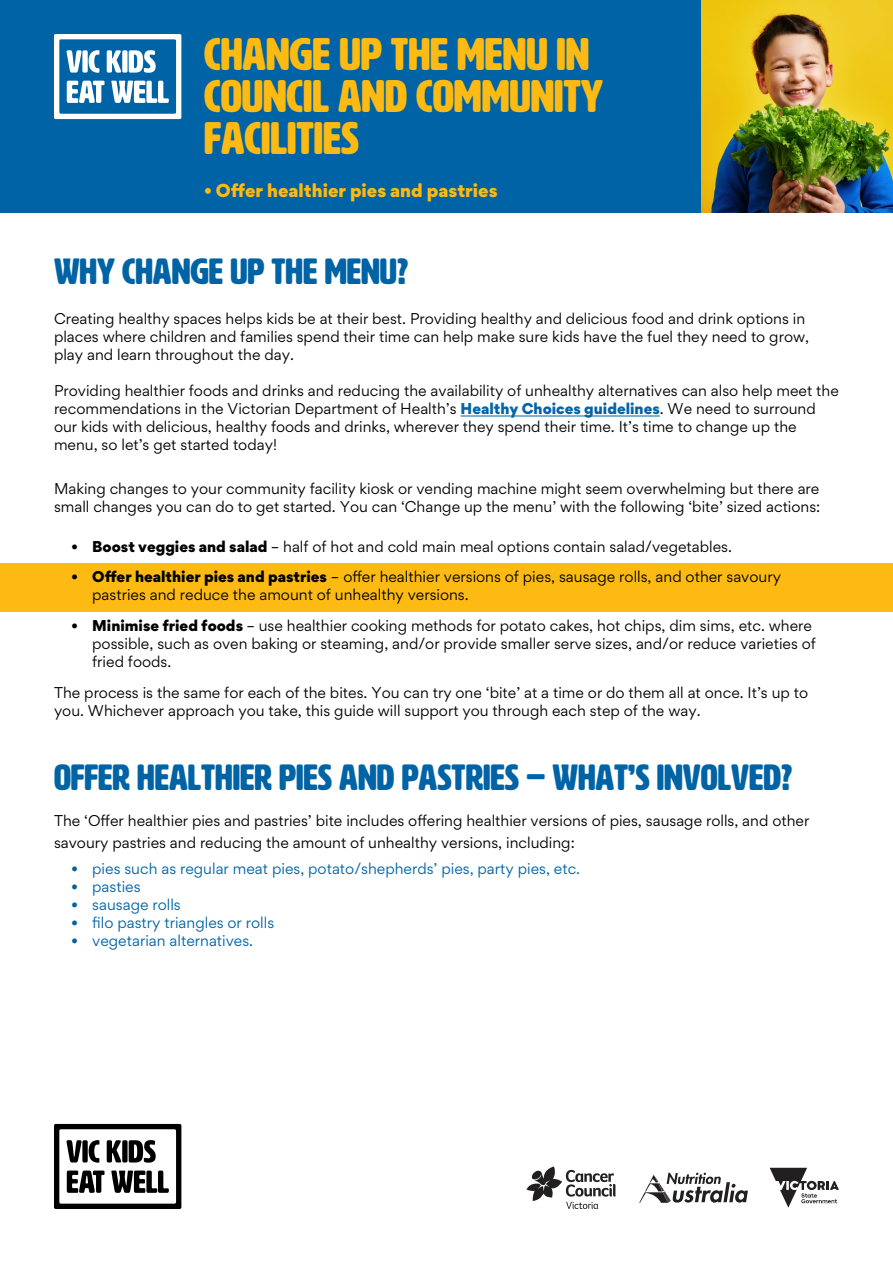
<style>
.page{position:relative;width:893px;height:1263px;background:#fff}
.page>*{position:absolute;margin:0;border:0;box-sizing:border-box;transform-origin:0 0}
.t1{font:45px/42px "HWT Artz";color:#fdba12}
.t2{font:36px "HWT Artz";color:#0063a5}
.t3{font:900 18px "Gordita";color:#fdba12}
.t4{font:15px/18px "Gordita";color:#000}
.t5{font:15px "Gordita";color:#0063a5}
.s1{font-weight:900;color:#0064a7}
.s2{font-weight:900}
</style>
<div class="page">
<div style="left:0;top:563px;width:893px;height:49px;background:#fdba12"></div>
<div style="left:0;top:0;width:893px;height:213px;background:#0063a5"></div>
<svg style="left:54px;top:34px;width:127px;height:85px"></svg>
<hr style="left:461px;top:416px;width:199px;height:1px;background:#0064a7">
<img style="left:702px;top:0;width:191px;height:213px">
<svg style="left:54px;top:1124px;width:127px;height:85px"></svg>
<svg style="left:526px;top:1166px;width:89px;height:43px"></svg>
<svg style="left:639px;top:1173px;width:109px;height:30px"></svg>
<svg style="left:770px;top:1168px;width:69px;height:40px"></svg>
<h1 class="t1" style="left:204px;top:34px;width:401px">CHANGE UP THE MENU IN<br>COUNCIL AND COMMUNITY<br>FACILITIES</h1>
<p class="t3" style="left:204px;top:177px;width:295px">• Offer healthier pies and pastries</p>
<h2 class="t2" style="left:54px;top:252px;width:355px">WHY CHANGE UP THE MENU?</h2>
<p class="t4" style="left:54px;top:309px;width:757px">Creating healthy spaces helps kids be at their best. Providing healthy and delicious food and drink options in places where children and families spend their time can help make sure kids have the fuel they need to grow, play and learn throughout the day.</p>
<p class="t4" style="left:54px;top:381px;width:786px">Providing healthier foods and drinks and reducing the availability of unhealthy alternatives can also help meet the recommendations in the Victorian Department of Health’s <span class="s1">Healthy Choices guidelines</span>. We need to surround our kids with delicious, healthy foods and drinks, wherever they spend their time. It’s time to change up the menu, so let’s get started today!</p>
<p class="t4" style="left:54px;top:479px;width:768px">Making changes to your community facility kiosk or vending machine might seem overwhelming but there are small changes you can do to get started. You can ‘Change up the menu’ with the following ‘bite’ sized actions:</p>
<p class="t4" style="left:71px;top:537px;width:662px">• <span class="s2">Boost veggies and salad</span> – half of hot and cold main meal options contain salad/vegetables.</p>
<p class="t4" style="left:92px;top:568px;width:690px;text-indent:-21px">• <span class="s2">Offer healthier pies and pastries</span> – offer healthier versions of pies, sausage rolls, and other savoury pastries and reduce the amount of unhealthy versions.</p>
<p class="t4" style="left:92px;top:617px;width:725px;text-indent:-21px">• <span class="s2">Minimise fried foods</span> – use healthier cooking methods for potato cakes, hot chips, dim sims, etc. where possible, such as oven baking or steaming, and/or provide smaller serve sizes, and/or reduce varieties of fried foods.</p>
<p class="t4" style="left:54px;top:683px;width:756px">The process is the same for each of the bites. You can try one ‘bite’ at a time or do them all at once. It’s up to you. Whichever approach you take, this guide will support you through each step of the way.</p>
<h2 class="t2" style="left:54px;top:758px;width:740px">OFFER HEALTHIER PIES AND PASTRIES – WHAT’S INVOLVED?</h2>
<p class="t4" style="left:54px;top:809px;width:757px;line-height:21.6px">The ‘Offer healthier pies and pastries’ bite includes offering healthier versions of pies, sausage rolls, and other savoury pastries and reducing the amount of unhealthy versions, including:</p>
<p class="t5" style="left:71px;top:858px;width:511px">• pies such as regular meat pies, potato/shepherds’ pies, party pies, etc.</p>
<p class="t5" style="left:71px;top:876px;width:71px">• pasties</p>
<p class="t5" style="left:71px;top:894px;width:111px">• sausage rolls</p>
<p class="t5" style="left:71px;top:912px;width:205px">• filo pastry triangles or rolls</p>
<p class="t5" style="left:71px;top:930px;width:184px">• vegetarian alternatives.</p>
</div>
